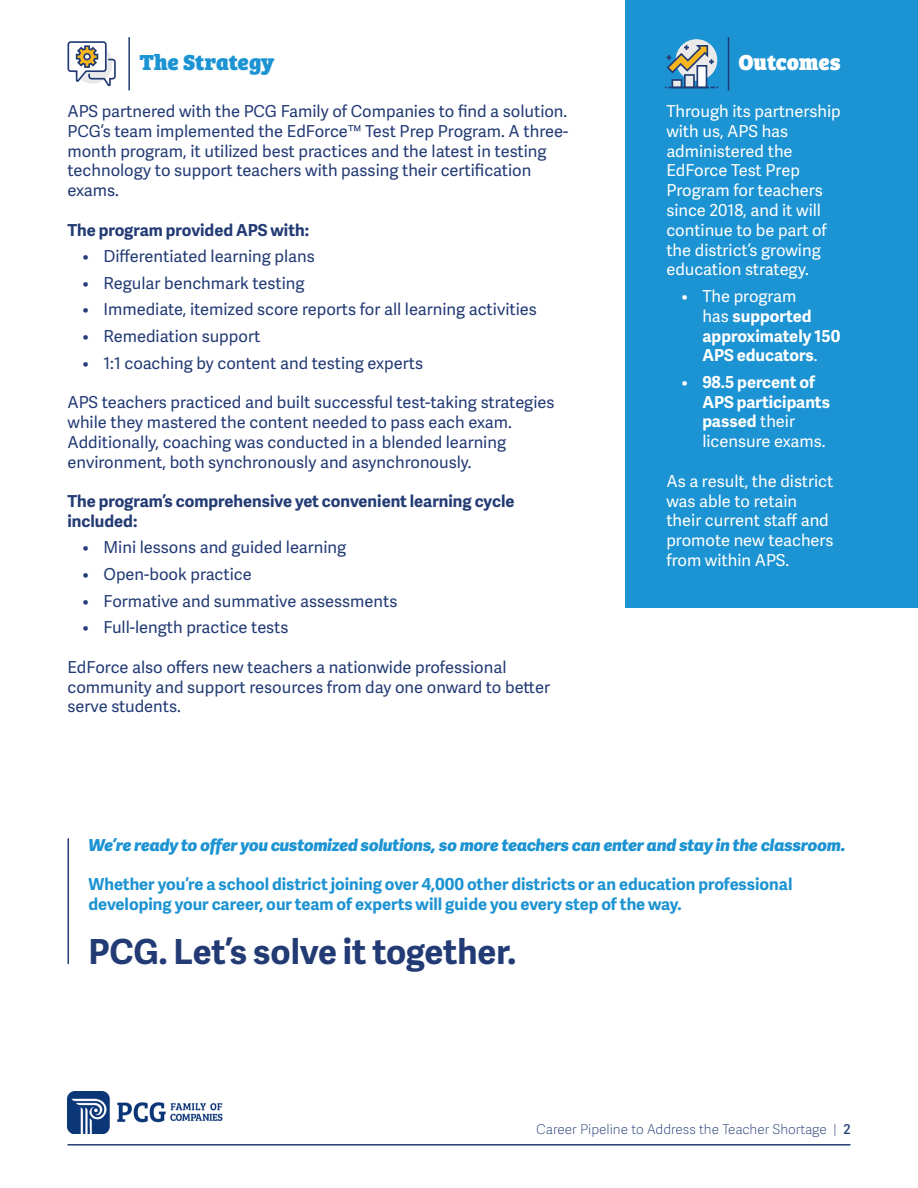
<style>
.page{position:relative;width:918px;height:1188px;background:#fff}
.page>*{position:absolute;margin:0;border:0;box-sizing:border-box;transform-origin:0 0}
.t1{font:700 34.5px "Adelle Sans";letter-spacing:-.005em;color:#233b75}
.t2{font:22.5px "Bree Serif Eb";color:#1c93d2}
.t3{font:22.5px "Bree Serif Eb";color:#fff}
.t4{font:16.5px/19.8px "Adelle Sans";color:#233b75}
.t5{font:16.5px/19.8px "Adelle Sans";color:#fff}
.t6{font:700 16.5px/19.8px "Adelle Sans";color:#1c93d2}
.t7{font:700 16.5px/19.8px "Adelle Sans";color:#fff}
.t8{font:700 16.5px/19.8px "Adelle Sans";color:#233b75}
.t9{font:italic 800 16.5px "Adelle Sans";letter-spacing:-.01em;color:#1c93d2}
.t10{font:100 13.5px "Adelle Sans";color:#233b75}
.s1{font-weight:400}
.s2{font-weight:600}
</style>
<div class="page">
<hr style="left:68px;top:1144px;width:782px;height:2px;background:#233b75">
<hr style="left:128px;top:37px;width:2px;height:53px;background:#233b75">
<div style="left:626px;top:0;width:292px;height:608px;background:#1c93d2"></div>
<div style="left:676px;top:39px;width:41px;height:42px;background:#eaeaea;border-radius:50%"></div>
<div style="left:696px;top:65px;width:11px;height:23px;background:#fff;border:2px solid #233b75"></div>
<div style="left:672px;top:79px;width:10px;height:9px;background:#eaeaea;border:2px solid #233b75"></div>
<div style="left:684px;top:74px;width:11px;height:14px;background:#eaeaea;border:2px solid #233b75"></div>
<hr style="left:668px;top:87px;width:41px;height:1px;background:#233b75">
<svg style="left:666px;top:44px;width:48px;height:31px"></svg>
<hr style="left:728px;top:37px;width:1px;height:53px;background:#233b75">
<svg style="left:67px;top:41px;width:49px;height:45px"></svg>
<hr style="left:68px;top:838px;width:1px;height:126px;background:#233b75">
<img style="left:68px;top:1092px;width:155px;height:42px">
<h2 class="t2" style="left:140px;top:44px;width:137px">The Strategy</h2>
<p class="t4" style="left:68px;top:102px;width:502px">APS partnered with the PCG Family of Companies to find a solution.<br>PCG’s team implemented the EdForce™ Test Prep Program. A three&shy;month program, it utilized best practices and the latest in testing technology to support teachers with passing their certification exams.</p>
<p class="t8" style="left:68px;top:219px;width:243px">The program provided APS with:</p>
<p class="t4" style="left:82px;top:247px;width:234px">• Differentiated learning plans</p>
<p class="t4" style="left:82px;top:274px;width:224px">• Regular benchmark testing</p>
<p class="t4" style="left:82px;top:300px;width:456px">• Immediate, itemized score reports for all learning activities</p>
<p class="t4" style="left:82px;top:327px;width:179px">• Remediation support</p>
<p class="t4" style="left:82px;top:353px;width:342px">• 1:1 coaching by content and testing experts</p>
<p class="t4" style="left:68px;top:393px;width:488px">APS teachers practiced and built successful test-taking strategies while they mastered the content needed to pass each exam.<br>Additionally, coaching was conducted in a blended learning environment, both synchronously and asynchronously.</p>
<p class="t8" style="left:68px;top:491px;width:448px">The program’s comprehensive yet convenient learning cycle included:</p>
<p class="t4" style="left:82px;top:538px;width:265px">• Mini lessons and guided learning</p>
<p class="t4" style="left:82px;top:565px;width:171px">• Open-book practice</p>
<p class="t4" style="left:82px;top:591px;width:316px">• Formative and summative assessments</p>
<p class="t4" style="left:82px;top:618px;width:207px">• Full-length practice tests</p>
<p class="t4" style="left:68px;top:658px;width:484px">EdForce also offers new teachers a nationwide professional community and support resources from day one onward to better serve students.</p>
<h2 class="t3" style="left:738px;top:44px;width:104px">Outcomes</h2>
<p class="t5" style="left:666px;top:102px;width:176px">Through its partnership with us, APS has administered the<br>EdForce Test Prep<br>Program for teachers since 2018, and it will continue to be part of the district’s growing education strategy.</p>
<p class="t7" style="left:702px;top:285px;width:140px;text-indent:-21px"><span class="s1">• The program<br>has</span> supported approximately 150<br>APS educators<span class="s1">.</span></p>
<p class="t7" style="left:702px;top:371px;width:129px;text-indent:-21px"><span class="s1">•</span> 98.5 percent of<br>APS participants passed <span class="s1">their licensure exams.</span></p>
<p class="t5" style="left:666px;top:472px;width:169px">As a result, the district was able to retain their current staff and promote new teachers from within APS.</p>
<p class="t9" style="left:88px;top:835px;width:759px">We’re ready to offer you customized solutions, so more teachers can enter and stay in the classroom.</p>
<p class="t6" style="left:88px;top:874px;width:706px">Whether you’re a school district joining over 4,000 other districts or an education professional developing your career, our team of experts will guide you every step of the way.</p>
<h1 class="t1" style="left:88px;top:926px;width:429px">PCG. Let’s solve it together.</h1>
<p class="t10" style="left:536px;top:1121px;width:316px">Career Pipeline to Address the Teacher Shortage | <span class="s2">2</span></p>
</div>
